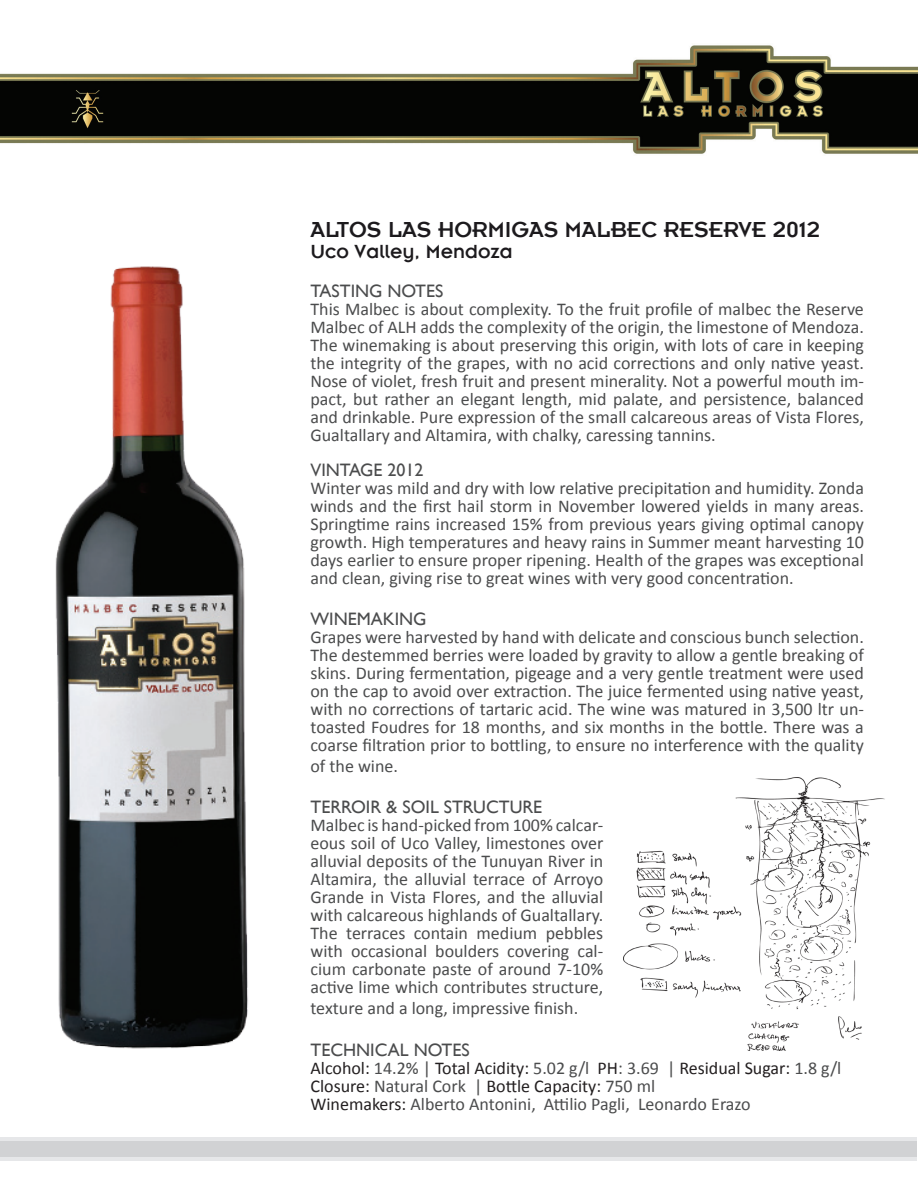
<style>
.page{position:relative;width:918px;height:1188px;background:#fff}
.page>*{position:absolute;margin:0;border:0;box-sizing:border-box;transform-origin:0 0}
.t1{font:24px "Insignia LT";color:#1c1a1d}
.t2{font:21px "Insignia LT";color:#1c1a1d}
.t3{font:18px/18px "Calibri";color:#4b4c4d;text-align:justify}
.t4{font:18px "Gill Sans";color:#4b4c4d}
.s1{color:#231f20}
</style>
<div class="page">
<img style="left:55px;top:266px;width:193px;height:783px">
<img style="left:623px;top:778px;width:262px;height:273px">
<div style="left:1px;top:1138px;width:916px;height:23px;background:#e6e7e9"></div>
<div style="left:1px;top:1141px;width:916px;height:16px;background:#d1d2d4"></div>
<img style="left:1px;top:45px;width:917px;height:109px">
<h1 class="t1" style="left:310px;top:218px;width:511px">ALTOS LAS HORMIGAS MALBEC RESERVE 2012</h1>
<p class="t2" style="left:310px;top:241px;width:204px">Uco Valley, Mendoza</p>
<p class="t4" style="left:310px;top:280px;width:134px">TASTING NOTES</p>
<p class="t3" style="left:310px;top:300px;width:555px">This Malbec is about complexity. To the fruit profile of malbec the Reserve Malbec of ALH adds the complexity of the origin, the limestone of Mendoza.<br>The winemaking is about preserving this origin, with lots of care in keeping the integrity of the grapes, with no acid corrections and only native yeast.<br>Nose of violet, fresh fruit and present minerality. Not a powerful mouth im&shy;pact, but rather an elegant length, mid palate, and persistence, balanced and drinkable. Pure expression of the small calcareous areas of Vista Flores, Gualtallary and Altamira, with chalky, caressing tannins.</p>
<p class="t4" style="left:310px;top:459px;width:115px">VINTAGE 2012</p>
<p class="t3" style="left:310px;top:479px;width:555px">Winter was mild and dry with low relative precipitation and humidity. Zonda winds and the first hail storm in November lowered yields in many areas.<br>Springtime rains increased 15% from previous years giving optimal canopy growth. High temperatures and heavy rains in Summer meant harvesting 10 days earlier to ensure proper ripening. Health of the grapes was exceptional and clean, giving rise to great wines with very good concentration.</p>
<p class="t4" style="left:310px;top:609px;width:118px">WINEMAKING</p>
<p class="t3" style="left:310px;top:628px;width:555px">Grapes were harvested by hand with delicate and conscious bunch selection.<br>The destemmed berries were loaded by gravity to allow a gentle breaking of skins. During fermentation, pigeage and a very gentle treatment were used on the cap to avoid over extraction. The juice fermented using native yeast, with no corrections of tartaric acid. The wine was matured in 3,500 ltr un&shy;toasted Foudres for 18 months, and six months in the bottle. There was a coarse filtration prior to bottling, to ensure no interference with the quality</p>
<p class="t3" style="left:310px;top:757px;width:89px">of the wine.</p>
<p class="t4" style="left:310px;top:797px;width:233px">TERROIR &amp; SOIL STRUCTURE</p>
<p class="t3" style="left:310px;top:816px;width:294px">Malbec is hand-picked from 100% calcar&shy;eous soil of Uco Valley, limestones over alluvial deposits of the Tunuyan River in Altamira, the alluvial terrace of Arroyo Grande in Vista Flores, and the alluvial with calcareous highlands of Gualtallary.<br>The terraces contain medium pebbles with occasional boulders covering cal&shy;cium carbonate paste of around 7-10% active lime which contributes structure,</p>
<p class="t3" style="left:310px;top:999px;width:269px">texture and a long, impressive finish.</p>
<p class="t4" style="left:310px;top:1039px;width:161px">TECHNICAL NOTES</p>
<p class="t3" style="left:310px;top:1059px;width:532px;text-align:left"><span class="s1">Alcohol:</span> 14.2% | <span class="s1">Total Acidity:</span> 5.02 g/l <span class="s1">PH</span>: 3.69 | <span class="s1">Residual Sugar:</span> 1.8 g/l<br><span class="s1">Closure:</span> Natural Cork | <span class="s1">Bottle Capacity:</span> 750 ml<br><span class="s1">Winemakers:</span> Alberto Antonini, Attilio Pagli, Leonardo Erazo</p>
</div>
